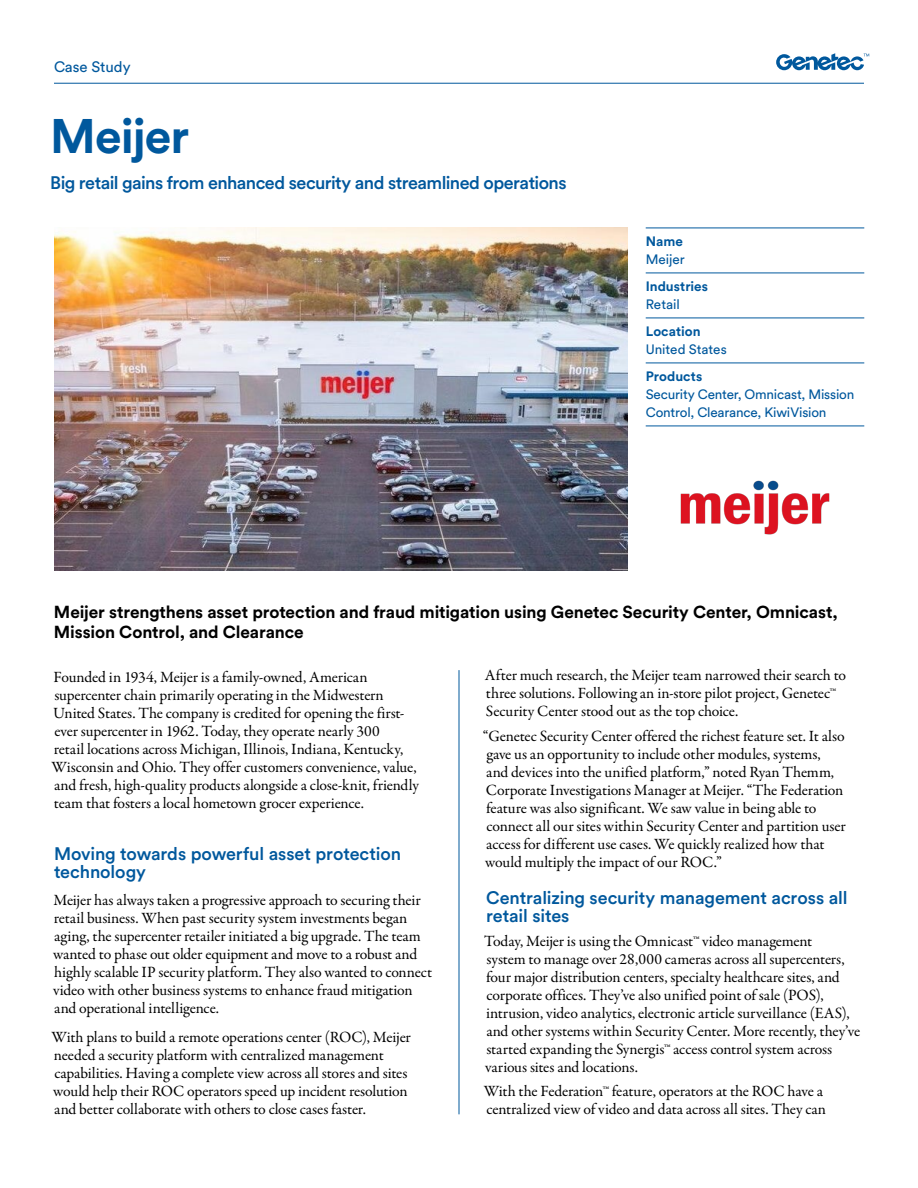
<style>
.page{position:relative;width:918px;height:1188px;background:#fff}
.page>*{position:absolute;margin:0;border:0;box-sizing:border-box;transform-origin:0 0}
.t1{font:700 48px "Circular Pro";letter-spacing:-.02em;color:#00589d}
.t2{font:500 18px/18px "Circular Pro";letter-spacing:-.01em;color:#00589d}
.t3{font:500 18px "Circular Pro";letter-spacing:-.03em;color:#00589d}
.t4{font:700 17.25px/20.2px "Circular Pro";letter-spacing:-.005em;color:#000}
.t5{font:15.75px/18px "Garamond Premr Pro";letter-spacing:-.01em;color:#000}
.t6{font:15px "Circular Pro";letter-spacing:-.005em;color:#00589d}
.t7{font:13.5px/18px "Circular Pro";letter-spacing:-.01em;color:#00589d}
.t8{font:700 13.5px "Circular Pro";letter-spacing:.005em;color:#00589d}
</style>
<div class="page">
<img style="left:54px;top:228px;width:574px;height:342px">
<hr style="left:54px;top:83px;width:810px;height:1px;background:#00589d">
<svg style="left:776px;top:53px;width:93px;height:17px"></svg>
<hr style="left:459px;top:670px;width:1px;height:444px;background:#00589d">
<img style="left:680px;top:480px;width:150px;height:55px">
<hr style="left:646px;top:228px;width:218px;height:1px;background:#00589d">
<hr style="left:646px;top:273px;width:218px;height:1px;background:#00589d">
<hr style="left:646px;top:318px;width:218px;height:1px;background:#00589d">
<hr style="left:646px;top:363px;width:218px;height:1px;background:#00589d">
<hr style="left:646px;top:426px;width:218px;height:1px;background:#00589d">
<p class="t6" style="left:54px;top:57px;width:78px">Case Study</p>
<h1 class="t1" style="left:50px;top:103px;width:140px">Meijer</h1>
<p class="t3" style="left:50px;top:170px;width:518px">Big retail gains from enhanced security and streamlined operations</p>
<p class="t8" style="left:646px;top:232px;width:39px">Name</p>
<p class="t7" style="left:646px;top:250px;width:41px">Meijer</p>
<p class="t8" style="left:646px;top:277px;width:64px">Industries</p>
<p class="t7" style="left:646px;top:295px;width:36px">Retail</p>
<p class="t8" style="left:646px;top:322px;width:56px">Location</p>
<p class="t7" style="left:646px;top:340px;width:83px">United States</p>
<p class="t8" style="left:646px;top:367px;width:58px">Products</p>
<p class="t7" style="left:646px;top:385px;width:210px">Security Center, Omnicast, Mission<br>Control, Clearance, KiwiVision</p>
<p class="t4" style="left:54px;top:601px;width:785px">Meijer strengthens asset protection and fraud mitigation using Genetec Security Center, Omnicast,<br>Mission Control, and Clearance</p>
<p class="t5" style="left:52px;top:668px;width:369px">Founded in 1934, Meijer is a family-owned, American supercenter chain primarily operating in the Midwestern United States. The company is credited for opening the first&shy;ever supercenter in 1962. Today, they operate nearly 300<br>retail locations across Michigan, Illinois, Indiana, Kentucky, Wisconsin and Ohio. They offer customers convenience, value, and fresh, high-quality products alongside a close-knit, friendly team that fosters a local hometown grocer experience.</p>
<p class="t2" style="left:54px;top:844px;width:349px">Moving towards powerful asset protection technology</p>
<p class="t5" style="left:53px;top:891px;width:381px">Meijer has always taken a progressive approach to securing their retail business. When past security system investments began aging, the supercenter retailer initiated a big upgrade. The team wanted to phase out older equipment and move to a robust and highly scalable IP security platform. They also wanted to connect video with other business systems to enhance fraud mitigation and operational intelligence.</p>
<p class="t5" style="left:52px;top:1028px;width:361px">With plans to build a remote operations center (ROC), Meijer needed a security platform with centralized management capabilities. Having a complete view across all stores and sites would help their ROC operators speed up incident resolution and better collaborate with others to close cases faster.</p>
<p class="t5" style="left:485px;top:667px;width:363px">After much research, the Meijer team narrowed their search to three solutions. Following an in-store pilot project, Genetec™<br>Security Center stood out as the top choice.</p>
<p class="t5" style="left:483px;top:727px;width:364px">“Genetec Security Center offered the richest feature set. It also gave us an opportunity to include other modules, systems,<br>and devices into the unified platform,” noted Ryan Themm, Corporate Investigations Manager at Meijer. “The Federation feature was also significant. We saw value in being able to connect all our sites within Security Center and partition user access for different use cases. We quickly realized how that would multiply the impact of our ROC.”</p>
<p class="t2" style="left:486px;top:888px;width:363px">Centralizing security management across all retail sites</p>
<p class="t5" style="left:484px;top:932px;width:378px">Today, Meijer is using the Omnicast™ video management<br>system to manage over 28,000 cameras across all supercenters, four major distribution centers, specialty healthcare sites, and corporate offices. They’ve also unified point of sale (POS), intrusion, video analytics, electronic article surveillance (EAS), and other systems within Security Center. More recently, they’ve started expanding the Synergis™ access control system across various sites and locations.</p>
<p class="t5" style="left:484px;top:1083px;width:344px">With the Federation™ feature, operators at the ROC have a centralized view of video and data across all sites. They can</p>
</div>
